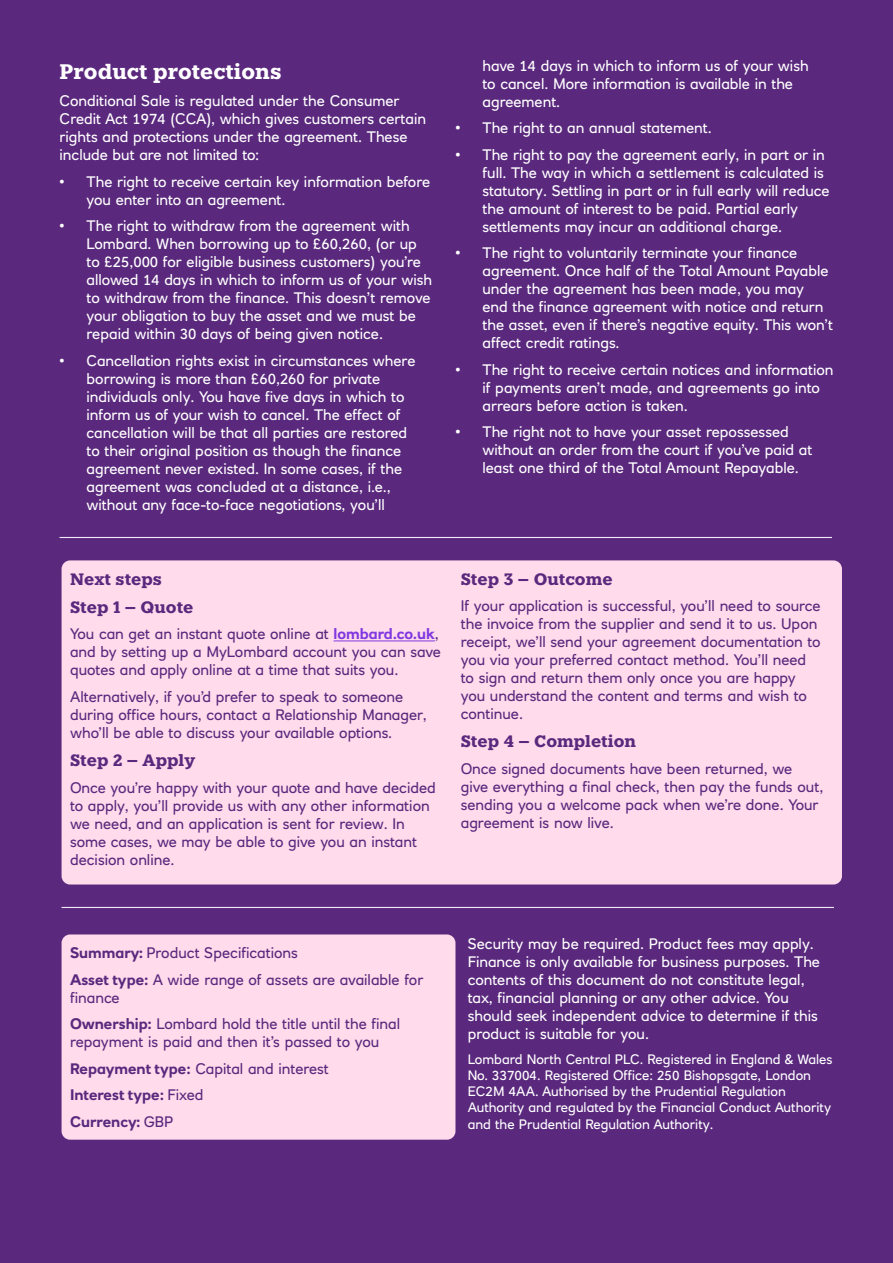
<style>
.page{position:relative;width:893px;height:1263px;background:#5a287d}
.page>*{position:absolute;margin:0;border:0;box-sizing:border-box;transform-origin:0 0}
.t1{font:700 21px "Knile";color:#fff}
.t2{font:700 16.5px/28.3px "Knile";color:#5a287d}
.t3{font:15px/18px "RN House Sans";color:#fff}
.t4{font:15px/18px "RN House Sans";color:#5a287d}
.t5{font:13.5px/16.2px "RN House Sans";color:#fff}
.s1{font-weight:700;color:#8138e0}
.s2{font-weight:700}
</style>
<div class="page">
<hr style="left:60px;top:537px;width:772px;height:1px;background:#f2eaf9">
<hr style="left:62px;top:907px;width:772px;height:1px;background:#f2eaf9">
<div style="left:62px;top:560px;width:780px;height:324px;background:#ffdbec;border-radius:9px"></div>
<hr style="left:334px;top:640px;width:101px;height:1px;background:#8138e0">
<div style="left:62px;top:934px;width:393px;height:206px;background:#ffdbec;border-radius:9px"></div>
<h1 class="t1" style="left:60px;top:59px;width:224px">Product protections</h1>
<p class="t3" style="left:60px;top:92px;width:368px">Conditional Sale is regulated under the Consumer Credit Act 1974 (CCA), which gives customers certain rights and protections under the agreement. These include but are not limited to:</p>
<p class="t3" style="left:87px;top:172px;width:345px;text-indent:-27px">• The right to receive certain key information before you enter into an agreement.</p>
<p class="t3" style="left:87px;top:217px;width:347px;text-indent:-27px">• The right to withdraw from the agreement with Lombard. When borrowing up to £60,260, (or up to £25,000 for eligible business customers) you’re allowed 14 days in which to inform us of your wish to withdraw from the finance. This doesn’t remove your obligation to buy the asset and we must be repaid within 30 days of being given notice.</p>
<p class="t3" style="left:87px;top:351px;width:330px;text-indent:-27px">• Cancellation rights exist in circumstances where borrowing is more than £60,260 for private individuals only. You have five days in which to inform us of your wish to cancel. The effect of cancellation will be that all parties are restored to their original position as though the finance agreement never existed. In some cases, if the agreement was concluded at a distance, i.e., without any face-to-face negotiations, you’ll</p>
<p class="t3" style="left:482px;top:56px;width:328px">have 14 days in which to inform us of your wish to cancel. More information is available in the agreement.</p>
<p class="t3" style="left:455px;top:119px;width:258px">• The right to an annual statement.</p>
<p class="t3" style="left:482px;top:145px;width:349px;text-indent:-27px">• The right to pay the agreement early, in part or in full. The way in which a settlement is calculated is statutory. Settling in part or in full early will reduce the amount of interest to be paid. Partial early settlements may incur an additional charge.</p>
<p class="t3" style="left:482px;top:244px;width:352px;text-indent:-27px">• The right to voluntarily terminate your finance agreement. Once half of the Total Amount Payable under the agreement has been made, you may end the finance agreement with notice and return the asset, even if there’s negative equity. This won’t affect credit ratings.</p>
<p class="t3" style="left:482px;top:360px;width:352px;text-indent:-27px">• The right to receive certain notices and information if payments aren’t made, and agreements go into arrears before action is taken.</p>
<p class="t3" style="left:482px;top:423px;width:331px;text-indent:-27px">• The right not to have your asset repossessed without an order from the court if you’ve paid at least one third of the Total Amount Repayable.</p>
<p class="t2" style="left:70px;top:565px;width:125px">Next steps<br>Step 1 – Quote</p>
<p class="t4" style="left:70px;top:625px;width:372px">You can get an instant quote online at <span class="s1">lombard.co.uk</span>, and by setting up a MyLombard account you can save quotes and apply online at a time that suits you.</p>
<p class="t4" style="left:70px;top:687px;width:358px">Alternatively, if you’d prefer to speak to someone during office hours, contact a Relationship Manager, who’ll be able to discuss your available options.</p>
<p class="t2" style="left:70px;top:746px;width:127px">Step 2 – Apply</p>
<p class="t4" style="left:70px;top:778px;width:367px">Once you’re happy with your quote and have decided to apply, you’ll provide us with any other information we need, and an application is sent for review. In some cases, we may be able to give you an instant decision online.</p>
<p class="t2" style="left:461px;top:565px;width:153px">Step 3 – Outcome</p>
<p class="t4" style="left:461px;top:597px;width:361px">If your application is successful, you’ll need to source the invoice from the supplier and send it to us. Upon receipt, we’ll send your agreement documentation to you via your preferred contact method. You’ll need to sign and return them only once you are happy you understand the content and terms and wish to continue.</p>
<p class="t2" style="left:461px;top:727px;width:177px">Step 4 – Completion</p>
<p class="t4" style="left:461px;top:759px;width:364px">Once signed documents have been returned, we give everything a final check, then pay the funds out, sending you a welcome pack when we’re done. Your agreement is now live.</p>
<p class="t4" style="left:70px;top:940px;width:355px;line-height:26.5px"><span class="s2">Summary:</span> Product Specifications<br><span class="s2">Asset type:</span> A wide range of assets are available for</p>
<p class="t4" style="left:70px;top:984px;width:332px;line-height:26.5px">finance<br><span class="s2">Ownership:</span> Lombard hold the title until the final</p>
<p class="t4" style="left:70px;top:1029px;width:311px;line-height:26.5px">repayment is paid and then it’s passed to you<br><span class="s2">Repayment type:</span> Capital and interest<br><span class="s2">Interest type:</span> Fixed<br><span class="s2">Currency:</span> GBP</p>
<p class="t3" style="left:468px;top:935px;width:354px">Security may be required. Product fees may apply.<br>Finance is only available for business purposes. The contents of this document do not constitute legal, tax, financial planning or any other advice. You should seek independent advice to determine if this product is suitable for you.</p>
<p class="t5" style="left:468px;top:1051px;width:366px">Lombard North Central PLC. Registered in England &amp; Wales No. 337004. Registered Office: 250 Bishopsgate, London EC2M 4AA. Authorised by the Prudential Regulation Authority and regulated by the Financial Conduct Authority and the Prudential Regulation Authority.</p>
</div>
